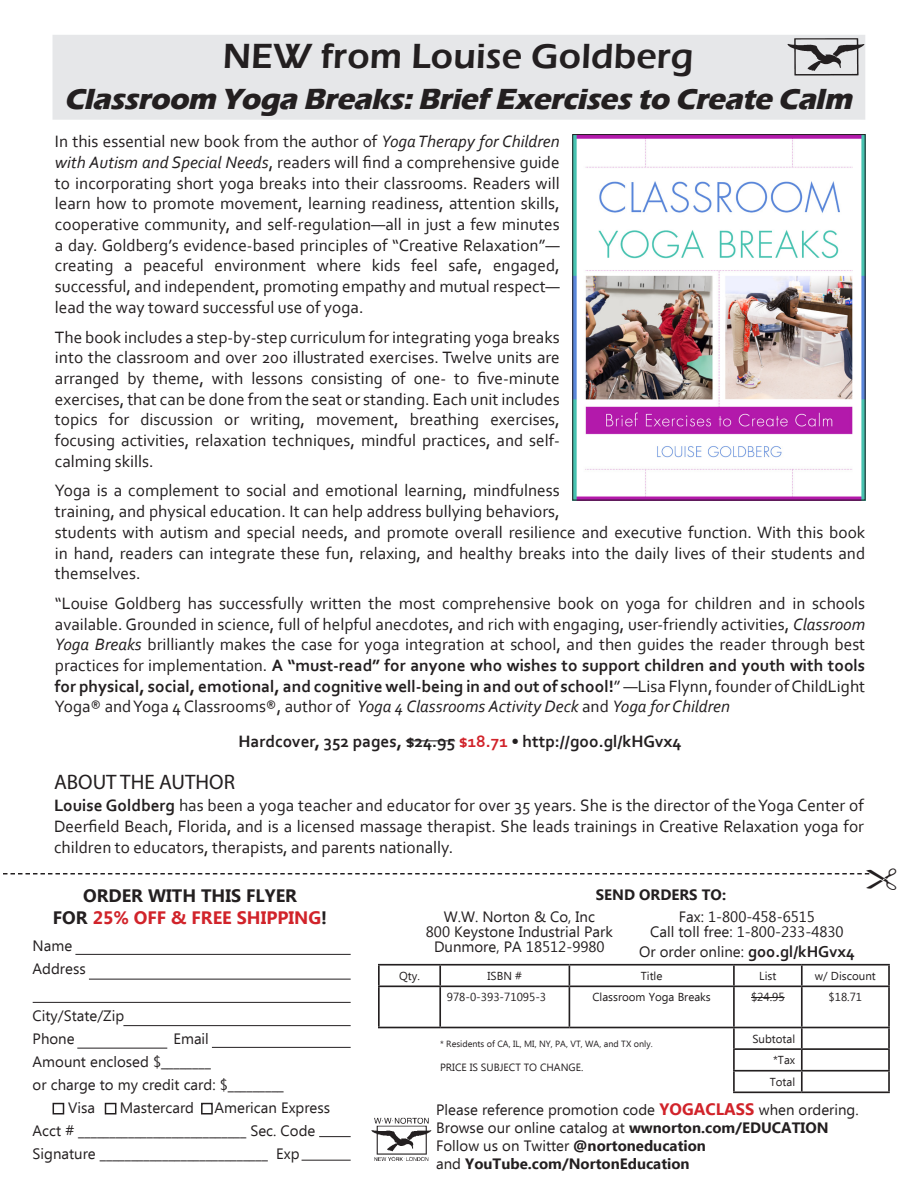
<style>
.page{position:relative;width:918px;height:1188px;background:#fff}
.page>*{position:absolute;margin:0;border:0;box-sizing:border-box;transform-origin:0 0}
.t1{font:600 36px "Eras ITC";letter-spacing:.005em;color:#231f20}
.t2{font:italic 700 30px "Eras ITC";color:#231f20}
.t3{font:21px "Myriad Pro";color:#231f20}
.t4{font:700 18px "Ebrima";color:#d1232a}
.t5{font:700 18px "Ebrima";color:#231f20}
.t6{font:17.25px/20.7px "Corbel";color:#231f20;text-align:justify}
.t7{font:700 17.25px "Corbel";color:#231f20}
.t8{font:15px "Ebrima";color:#231f20}
.t9{font:700 15px/18px "Ebrima";color:#231f20}
.t10{font:11.55px "Ebrima";color:#231f20}
.t11{font:10.5px "Ebrima";color:#231f20}
.t12{font:9px "Ebrima";color:#231f20}
.s1{font-style:italic}
.s2{font-weight:700}
.s3{color:#d1232a}
.s4{color:#231f20}
.s5{font-family:"Corbel";font-weight:700;font-size:16.5px}
.s6{font-weight:700;font-size:16.5px;color:#d1232a}
.s7{font-weight:400}
</style>
<div class="page">
<div style="left:53px;top:35px;width:812px;height:85px;background:#e6e7e9"></div>
<hr style="left:406px;top:740px;width:49px;height:1px;background:#231f20">
<hr style="left:378px;top:964px;width:62px;height:2px;background:#231f20">
<hr style="left:378px;top:966px;width:2px;height:20px;background:#231f20">
<hr style="left:440px;top:964px;width:129px;height:2px;background:#231f20">
<hr style="left:439px;top:966px;width:2px;height:20px;background:#231f20">
<hr style="left:569px;top:964px;width:165px;height:2px;background:#231f20">
<svg style="left:569px;top:966px;width:1px;height:20px"></svg>
<hr style="left:734px;top:964px;width:68px;height:2px;background:#231f20">
<hr style="left:733px;top:966px;width:2px;height:20px;background:#231f20">
<hr style="left:802px;top:964px;width:88px;height:2px;background:#231f20">
<hr style="left:801px;top:966px;width:2px;height:20px;background:#231f20">
<hr style="left:888px;top:966px;width:2px;height:20px;background:#231f20">
<hr style="left:733px;top:1028px;width:2px;height:20px;background:#231f20">
<hr style="left:801px;top:1028px;width:2px;height:20px;background:#231f20">
<hr style="left:888px;top:1028px;width:2px;height:20px;background:#231f20">
<hr style="left:733px;top:1048px;width:69px;height:2px;background:#231f20">
<hr style="left:733px;top:1050px;width:2px;height:20px;background:#231f20">
<hr style="left:802px;top:1048px;width:88px;height:2px;background:#231f20">
<hr style="left:801px;top:1050px;width:2px;height:20px;background:#231f20">
<hr style="left:888px;top:1050px;width:2px;height:20px;background:#231f20">
<hr style="left:733px;top:1070px;width:69px;height:2px;background:#231f20">
<hr style="left:733px;top:1072px;width:2px;height:20px;background:#231f20">
<hr style="left:802px;top:1070px;width:88px;height:2px;background:#231f20">
<hr style="left:801px;top:1072px;width:2px;height:20px;background:#231f20">
<hr style="left:888px;top:1072px;width:2px;height:20px;background:#231f20">
<hr style="left:733px;top:1092px;width:69px;height:1px;background:#231f20">
<hr style="left:802px;top:1092px;width:88px;height:1px;background:#231f20">
<hr style="left:378px;top:986px;width:62px;height:1px;background:#231f20">
<hr style="left:378px;top:987px;width:2px;height:40px;background:#231f20">
<hr style="left:440px;top:986px;width:129px;height:1px;background:#231f20">
<hr style="left:439px;top:987px;width:2px;height:40px;background:#231f20">
<hr style="left:569px;top:986px;width:165px;height:1px;background:#231f20">
<hr style="left:569px;top:987px;width:1px;height:40px;background:#231f20">
<hr style="left:734px;top:986px;width:68px;height:1px;background:#231f20">
<hr style="left:733px;top:987px;width:2px;height:40px;background:#231f20">
<hr style="left:802px;top:986px;width:88px;height:1px;background:#231f20">
<hr style="left:801px;top:987px;width:2px;height:40px;background:#231f20">
<hr style="left:888px;top:987px;width:2px;height:40px;background:#231f20">
<hr style="left:378px;top:1027px;width:62px;height:1px;background:#231f20">
<hr style="left:440px;top:1027px;width:129px;height:1px;background:#231f20">
<hr style="left:569px;top:1027px;width:165px;height:1px;background:#231f20">
<hr style="left:734px;top:1027px;width:68px;height:1px;background:#231f20">
<hr style="left:802px;top:1027px;width:88px;height:1px;background:#231f20">
<hr style="left:751px;top:997px;width:34px;height:1px;background:#231f20">
<img style="left:371px;top:1117px;width:61px;height:44px">
<hr style="left:89px;top:979px;width:262px;height:1px;background:#231f20">
<hr style="left:75px;top:954px;width:276px;height:1px;background:#231f20">
<hr style="left:33px;top:1002px;width:318px;height:1px;background:#231f20">
<hr style="left:123px;top:1025px;width:228px;height:1px;background:#231f20">
<hr style="left:77px;top:1048px;width:90px;height:1px;background:#231f20">
<hr style="left:212px;top:1047px;width:139px;height:1px;background:#231f20">
<hr style="left:302px;top:1160px;width:49px;height:1px;background:#231f20">
<hr style="left:319px;top:1136px;width:32px;height:1px;background:#231f20">
<div style="left:53px;top:1103px;width:11px;height:11px;border:2px solid #231f20"></div>
<div style="left:105px;top:1103px;width:11px;height:11px;border:2px solid #231f20"></div>
<div style="left:201px;top:1103px;width:12px;height:11px;border:2px solid #231f20"></div>
<img style="left:787px;top:36px;width:78px;height:41px">
<img style="left:575px;top:136px;width:288px;height:362px">
<svg style="left:3px;top:873px;width:867px;height:2px"></svg>
<p class="t1" style="left:223px;top:36px;width:472px">NEW from Louise Goldberg</p>
<p class="t2" style="left:64px;top:82px;width:795px">Classroom Yoga Breaks:BriefExercises to Create Calm</p>
<p class="t6" style="left:55px;top:131px;width:506px">In this essential new book from the author of <span class="s1">Yoga Therapy for Children with Autism and Special Needs</span>, readers will find a comprehensive guide to incorporating short yoga breaks into their classrooms. Readers will learn how to promote movement, learning readiness, attention skills, cooperative community, and self-regulation—all in just a few minutes a day. Goldberg’s evidence-based principles of “Creative Relaxation”— creating a peaceful environment where kids feel safe, engaged, successful, and independent, promoting empathy and mutual respect— lead the way toward successful use of yoga.</p>
<p class="t6" style="left:55px;top:326px;width:506px">The book includes a step-by-step curriculum for integrating yoga breaks into the classroom and over 200 illustrated exercises. Twelve units are arranged by theme, with lessons consisting of one- to five-minute exercises, that can be done from the seat or standing. Each unit includes topics for discussion or writing, movement, breathing exercises, focusing activities, relaxation techniques, mindful practices, and self&shy;calming skills.</p>
<p class="t6" style="left:55px;top:480px;width:812px;text-align:left">Yoga is a complement to social and emotional learning, mindfulness<br>training, and physical education. It can help address bullying behaviors,<br>students with autism and special needs, and promote overall resilience and executive function. With this book in hand, readers can integrate these fun, relaxing, and healthy breaks into the daily lives of their students and themselves.</p>
<p class="t6" style="left:55px;top:592px;width:812px">“Louise Goldberg has successfully written the most comprehensive book on yoga for children and in schools available. Grounded in science, full of helpful anecdotes, and rich with engaging, user-friendly activities, <span class="s1">Classroom Yoga Breaks</span> brilliantly makes the case for yoga integration at school, and then guides the reader through best practices for implementation. <span class="s2">A “must-read” for anyone who wishes to support children and youth with tools for physical, social, emotional, and cognitive well-being in and out of school!</span>” —Lisa Flynn, founder of ChildLight Yoga® and Yoga 4 Classrooms®, author of <span class="s1">Yoga 4 Classrooms Activity Deck</span> and <span class="s1">Yoga for Children</span></p>
<p class="t7" style="left:238px;top:730px;width:445px">Hardcover, 352 pages, $24.95 <span class="s3">$18.71</span> • http://goo.gl/kHGvx4</p>
<p class="t3" style="left:54px;top:769px;width:182px">ABOUT THE AUTHOR</p>
<p class="t6" style="left:54px;top:795px;width:811px"><span class="s2">Louise Goldberg</span> has been a yoga teacher and educator for over 35 years. She is the director of the Yoga Center of Deerfield Beach, Florida, and is a licensed massage therapist. She leads trainings in Creative Relaxation yoga for children to educators, therapists, and parents nationally.</p>
<p class="t5" style="left:83px;top:882px;width:215px">ORDER WITH THIS FLYER</p>
<p class="t4" style="left:53px;top:904px;width:276px"><span class="s4">FOR</span> 25% OFF &amp; FREE SHIPPING<span class="s4">!</span></p>
<p class="t8" style="left:33px;top:935px;width:41px">Name</p>
<p class="t8" style="left:33px;top:958px;width:55px">Address</p>
<p class="t8" style="left:33px;top:1005px;width:93px">City/State/Zip</p>
<p class="t8" style="left:33px;top:1028px;width:44px">Phone</p>
<p class="t8" style="left:174px;top:1028px;width:37px">Email</p>
<p class="t8" style="left:33px;top:1051px;width:180px">Amount enclosed $________</p>
<p class="t8" style="left:33px;top:1074px;width:253px">or charge to my credit card: $_________</p>
<p class="t8" style="left:68px;top:1097px;width:28px">Visa</p>
<p class="t8" style="left:120px;top:1097px;width:76px">Mastercard</p>
<p class="t8" style="left:215px;top:1097px;width:117px">American Express</p>
<p class="t8" style="left:33px;top:1120px;width:284px">Acct # ___________________________ Sec. Code</p>
<p class="t8" style="left:33px;top:1143px;width:268px">Signature ___________________________ Exp</p>
<p class="t9" style="left:596px;top:886px;width:132px">SEND ORDERS TO:</p>
<p class="t8" style="left:444px;top:906px;width:153px">W.W. Norton &amp; Co, Inc</p>
<p class="t8" style="left:426px;top:921px;width:189px">800 Keystone Industrial Park</p>
<p class="t8" style="left:434px;top:936px;width:172px">Dunmore, PA 18512-9980</p>
<p class="t8" style="left:679px;top:906px;width:138px">Fax: 1-800-458-6515</p>
<p class="t8" style="left:650px;top:921px;width:195px">Call toll free: 1-800-233-4830</p>
<p class="t8" style="left:639px;top:941px;width:217px">Or order online: <span class="s5">goo.gl/kHGvx4</span></p>
<p class="t10" style="left:399px;top:967px;width:22px">Qty.</p>
<p class="t10" style="left:488px;top:967px;width:36px">ISBN #</p>
<p class="t10" style="left:641px;top:967px;width:23px">Title</p>
<p class="t10" style="left:759px;top:967px;width:19px">List</p>
<p class="t10" style="left:815px;top:967px;width:62px">w/ Discount</p>
<p class="t10" style="left:447px;top:989px;width:101px">978-0-393-71095-3</p>
<p class="t10" style="left:592px;top:989px;width:120px">Classroom Yoga Breaks</p>
<p class="t10" style="left:751px;top:989px;width:35px">$24.95</p>
<p class="t10" style="left:829px;top:989px;width:35px">$18.71</p>
<p class="t10" style="left:752px;top:1030px;width:44px">Subtotal</p>
<p class="t10" style="left:773px;top:1052px;width:24px">*Tax</p>
<p class="t10" style="left:770px;top:1073px;width:27px">Total</p>
<p class="t12" style="left:440px;top:1038px;width:214px">* Residents of CA, IL, MI, NY, PA, VT, WA, and TX only.</p>
<p class="t11" style="left:440px;top:1059px;width:145px">PRICE IS SUBJECT TO CHANGE.</p>
<p class="t8" style="left:436px;top:1099px;width:424px">Please reference promotion code <span class="s6">YOGACLASS</span> when ordering.</p>
<p class="t8" style="left:436px;top:1117px;width:394px">Browse our online catalog at <span class="s2">wwnorton.com/EDUCATION</span></p>
<p class="t9" style="left:436px;top:1137px;width:271px"><span class="s7">Follow us on Twitter</span> @nortoneducation <span class="s7">and</span> YouTube.com/NortonEducation</p>
</div>
